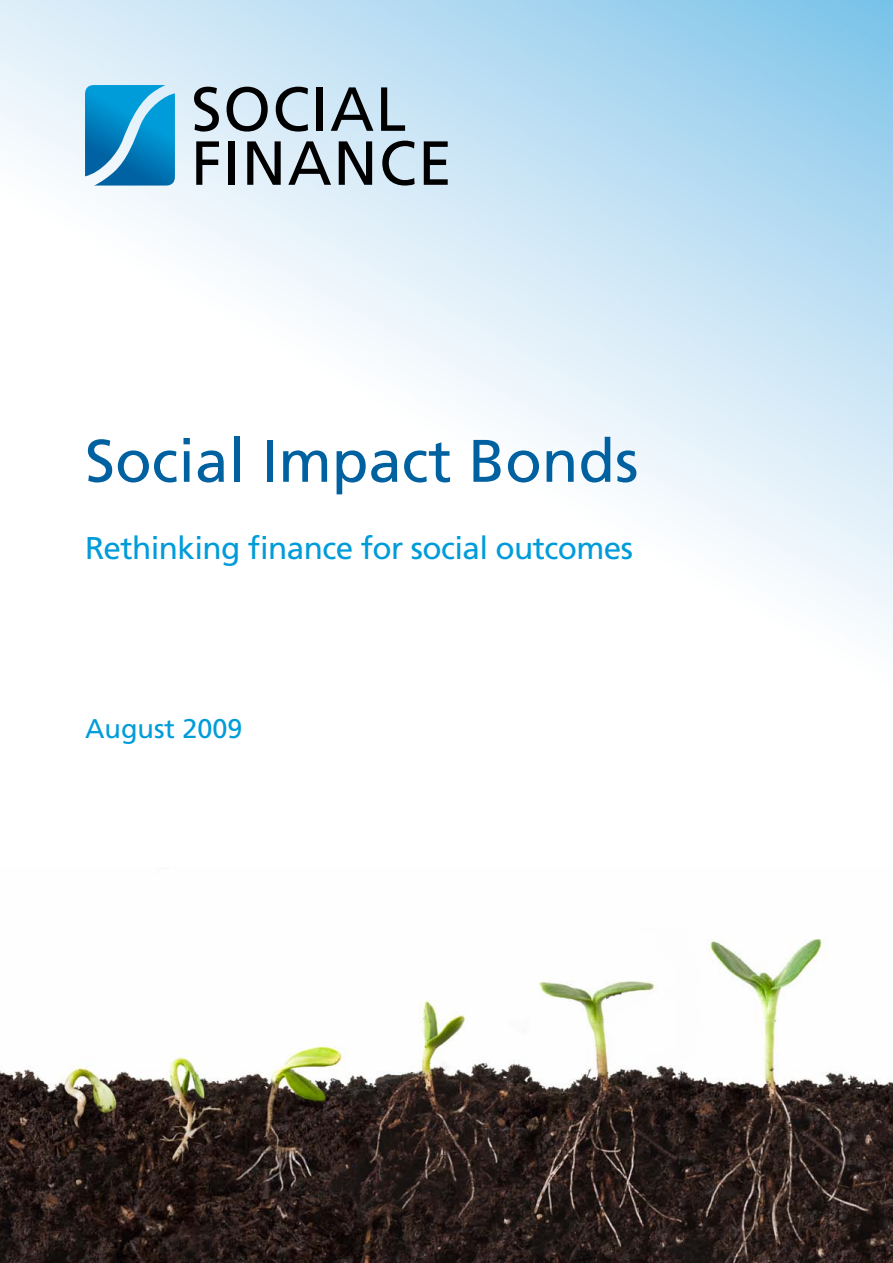
<style>
.page{position:relative;width:893px;height:1263px;background:#fff}
.page>*{position:absolute;margin:0;border:0;box-sizing:border-box;transform-origin:0 0}
.Heading_1{font:60px "Frutiger";color:#0061a1}
.Crosshead_2{font:31.5px "Frutiger";letter-spacing:-.02em;color:#009cda}
.Crosshead{font:27px "Frutiger";color:#009cda}
</style>
<div class="page">
<svg style="left:0;top:0;width:893px;height:630px"></svg>
<svg style="left:194px;top:87px;width:25px;height:45px"></svg>
<svg style="left:227px;top:87px;width:41px;height:45px;background:#849097"></svg>
<svg style="left:276px;top:87px;width:32px;height:45px"></svg>
<div style="left:317px;top:87px;width:6px;height:44px;background:#000"></div>
<svg style="left:331px;top:87px;width:42px;height:44px;background:#8a9aa5"></svg>
<svg style="left:381px;top:87px;width:24px;height:44px"></svg>
<svg style="left:196px;top:141px;width:23px;height:44px"></svg>
<div style="left:229px;top:141px;width:6px;height:44px;background:#000"></div>
<svg style="left:247px;top:141px;width:34px;height:44px"></svg>
<svg style="left:288px;top:141px;width:43px;height:44px;background:#95a0a8"></svg>
<svg style="left:339px;top:141px;width:33px;height:44px"></svg>
<svg style="left:382px;top:141px;width:33px;height:45px"></svg>
<svg style="left:424px;top:141px;width:24px;height:44px"></svg>
<svg style="left:85px;top:85px;width:90px;height:101px;background:#2795cb"></svg>
<img style="left:0;top:938px;width:893px;height:325px">
<p class="Heading_1" style="left:85px;top:426px;width:555px">Social Impact Bonds</p>
<p class="Crosshead_2" style="left:85px;top:529px;width:549px">Rethinking finance for social outcomes</p>
<p class="Crosshead" style="left:85px;top:713px;width:159px">August 2009</p>
</div>
